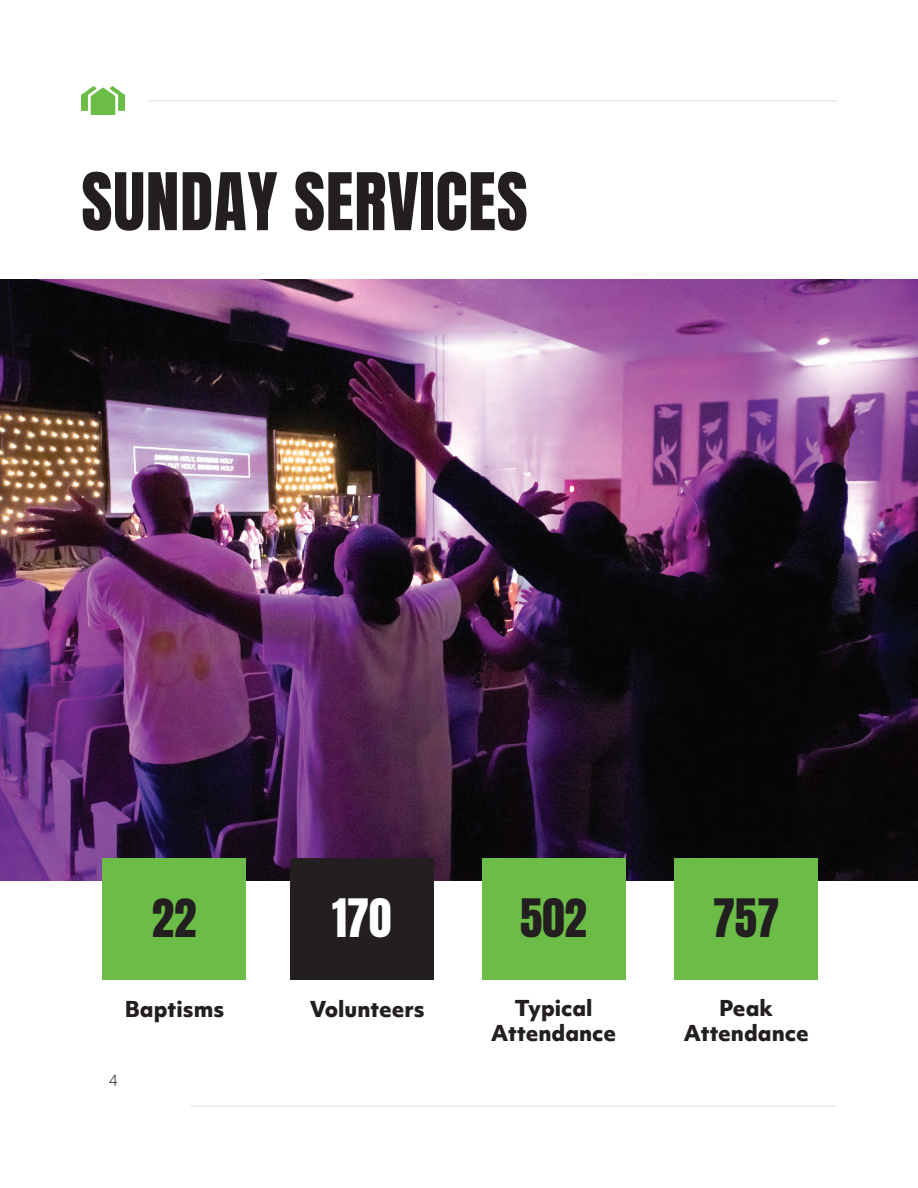
<style>
.page{position:relative;width:918px;height:1188px;background:#fff}
.page>*{position:absolute;margin:0;border:0;box-sizing:border-box;transform-origin:0 0}
.t1{font:67.5px "Anton";letter-spacing:.01em;color:#231f20}
.t2{font:45px "Anton";color:#231f20}
.t3{font:45px "Anton";color:#fff}
.t4{font:800 21px/25.2px "Objektiv Mk 1";color:#231f20;text-align:center}
.t5{font:300 15px "Objektiv Mk 1";color:#231f20}
</style>
<div class="page">
<img style="left:0;top:279px;width:918px;height:602px">
<img style="left:81px;top:87px;width:44px;height:28px">
<hr style="left:148px;top:100px;width:689px;height:2px;background:#e6e7e9">
<hr style="left:191px;top:1106px;width:645px;height:1px;background:#e6e7e9">
<div style="left:102px;top:858px;width:144px;height:122px;background:#6bbd47"></div>
<div style="left:290px;top:858px;width:144px;height:122px;background:#231f20"></div>
<div style="left:482px;top:858px;width:144px;height:122px;background:#6bbd47"></div>
<div style="left:674px;top:858px;width:144px;height:122px;background:#6bbd47"></div>
<h1 class="t1" style="left:81px;top:167px;width:448px">SUNDAY SERVICES</h1>
<h2 class="t2" style="left:152px;top:895px;width:46px">22</h2>
<h2 class="t3" style="left:332px;top:895px;width:61px">170</h2>
<h2 class="t2" style="left:520px;top:895px;width:68px">502</h2>
<h2 class="t2" style="left:713px;top:895px;width:68px">757</h2>
<p class="t4" style="left:125px;top:996px;width:101px">Baptisms</p>
<p class="t4" style="left:310px;top:996px;width:117px">Volunteers</p>
<p class="t4" style="left:491px;top:994px;width:127px">Typical<br>Attendance</p>
<p class="t4" style="left:683px;top:994px;width:127px">Peak<br>Attendance</p>
<p class="t5" style="left:109px;top:1070px;width:11px">4</p>
</div>
